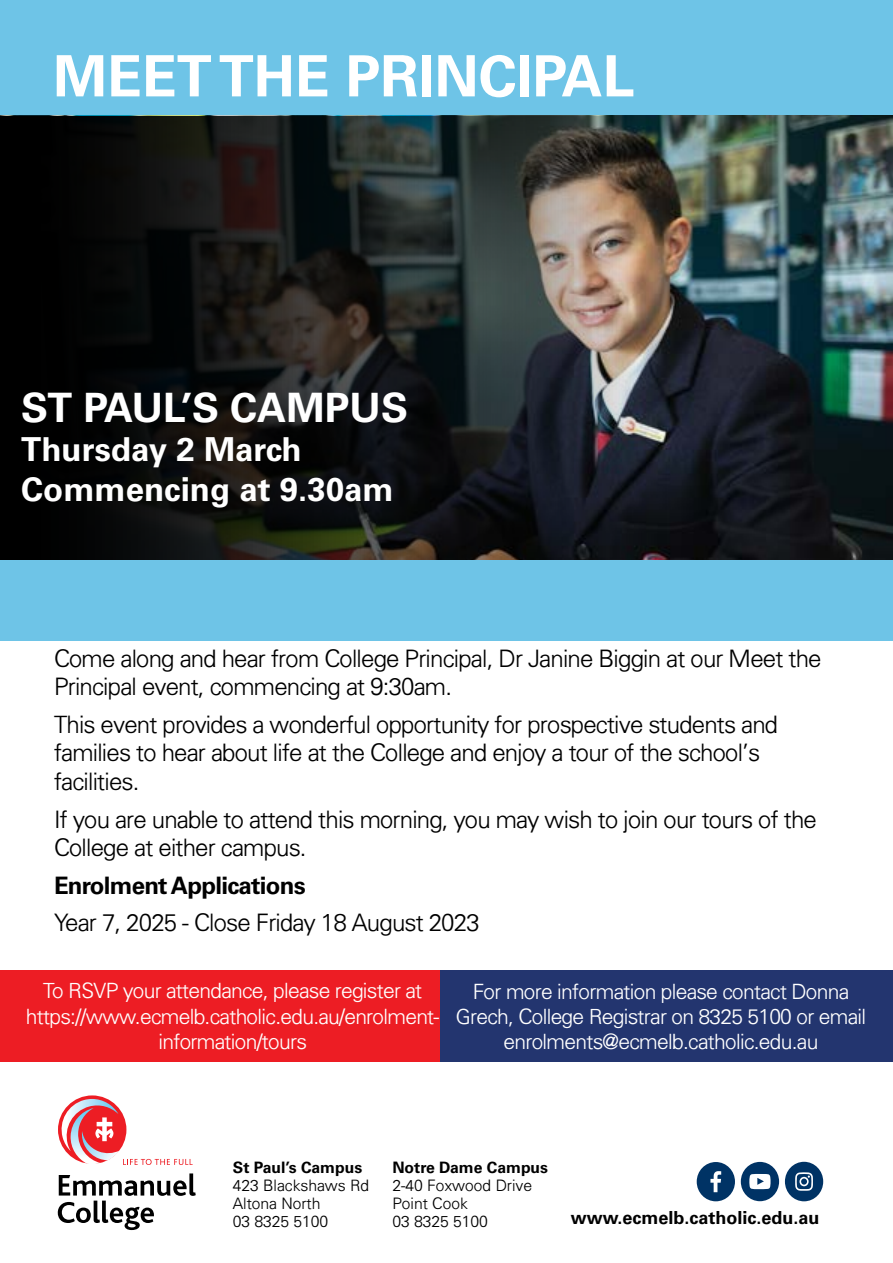
<style>
.page{position:relative;width:893px;height:1263px;background:#fff}
.page>*{position:absolute;margin:0;border:0;box-sizing:border-box;transform-origin:0 0}
.t1{font:700 57px "Univers LT Std";color:#fff}
.t2{font:700 40.5px "Univers LT Std";color:#fff}
.t3{font:700 33px/39.6px "Univers LT Std";color:#fff}
.t4{font:300 24px/28.8px "Univers";letter-spacing:-.03em;color:#000}
.t5{font:700 24px "Univers LT Std";letter-spacing:-.03em;color:#000}
.t6{font:300 21px/25.2px "Univers";letter-spacing:-.03em;color:#fff;text-align:center}
.t7{font:700 18px "Univers LT Std";color:#000}
.t8{font:300 15.75px/18px "Univers";color:#000}
.t9{font:700 15.75px "Univers LT Std";color:#000}
</style>
<div class="page">
<div style="left:0;top:107px;width:893px;height:534px;background:#6ec4e7"></div>
<img style="left:0;top:116px;width:893px;height:444px">
<svg style="left:58px;top:1173px;width:138px;height:57px"></svg>
<svg style="left:123px;top:1159px;width:70px;height:6px"></svg>
<div style="left:58px;top:1095px;width:68px;height:69px;background:#ed1d24;border-radius:50%"></div>
<img style="left:60px;top:1099px;width:58px;height:52px">
<img style="left:70px;top:1108px;width:31px;height:56px">
<img style="left:81px;top:1131px;width:39px;height:29px">
<svg style="left:93px;top:1117px;width:25px;height:25px"></svg>
<div style="left:785px;top:1162px;width:38px;height:39px;background:#003365;border-radius:50%"></div>
<svg style="left:795px;top:1172px;width:18px;height:19px"></svg>
<div style="left:741px;top:1162px;width:38px;height:39px;background:#003365;border-radius:50%"></div>
<svg style="left:749px;top:1174px;width:22px;height:15px"></svg>
<div style="left:697px;top:1162px;width:38px;height:39px;background:#003365;border-radius:50%"></div>
<svg style="left:710px;top:1171px;width:11px;height:21px"></svg>
<div style="left:0;top:0;width:893px;height:108px;background:#6ec4e7"></div>
<div style="left:440px;top:970px;width:453px;height:92px;background:#23356f"></div>
<div style="left:0;top:970px;width:440px;height:92px;background:#ed1d24"></div>
<h1 class="t1" style="left:53px;top:43px;width:583px">MEET THE PRINCIPAL</h1>
<h2 class="t2" style="left:21px;top:384px;width:388px">ST PAUL’S CAMPUS</h2>
<h3 class="t3" style="left:21px;top:430px;width:374px">Thursday 2 March<br>Commencing at 9.30am</h3>
<p class="t4" style="left:54px;top:643px;width:769px">Come along and hear from College Principal, Dr Janine Biggin at our Meet the<br>Principal event, commencing at 9:30am.</p>
<p class="t4" style="left:54px;top:709px;width:726px">This event provides a wonderful opportunity for prospective students and families to hear about life at the College and enjoy a tour of the school’s facilities.</p>
<p class="t4" style="left:54px;top:804px;width:764px">If you are unable to attend this morning, you may wish to join our tours of the<br>College at either campus.</p>
<p class="t5" style="left:54px;top:871px;width:253px">Enrolment Applications</p>
<p class="t4" style="left:54px;top:907px;width:427px">Year 7, 2025 - Close Friday 18 August 2023</p>
<p class="t6" style="left:26px;top:978px;width:415px">To RSVP your attendance, please register at https://www.ecmelb.catholic.edu.au/enrolment&shy;information/tours</p>
<p class="t6" style="left:456px;top:978px;width:412px">For more information please contact Donna<br>Grech, College Registrar on 8325 5100 or email enrolments@ecmelb.catholic.edu.au</p>
<p class="t9" style="left:233px;top:1159px;width:131px">St Paul’s Campus</p>
<p class="t8" style="left:233px;top:1176px;width:138px">423 Blackshaws Rd<br>Altona North<br>03 8325 5100</p>
<p class="t9" style="left:392px;top:1159px;width:157px">Notre Dame Campus</p>
<p class="t8" style="left:392px;top:1176px;width:141px">2-40 Foxwood Drive<br>Point Cook<br>03 8325 5100</p>
<p class="t7" style="left:571px;top:1207px;width:250px">www.ecmelb.catholic.edu.au</p>
</div>
